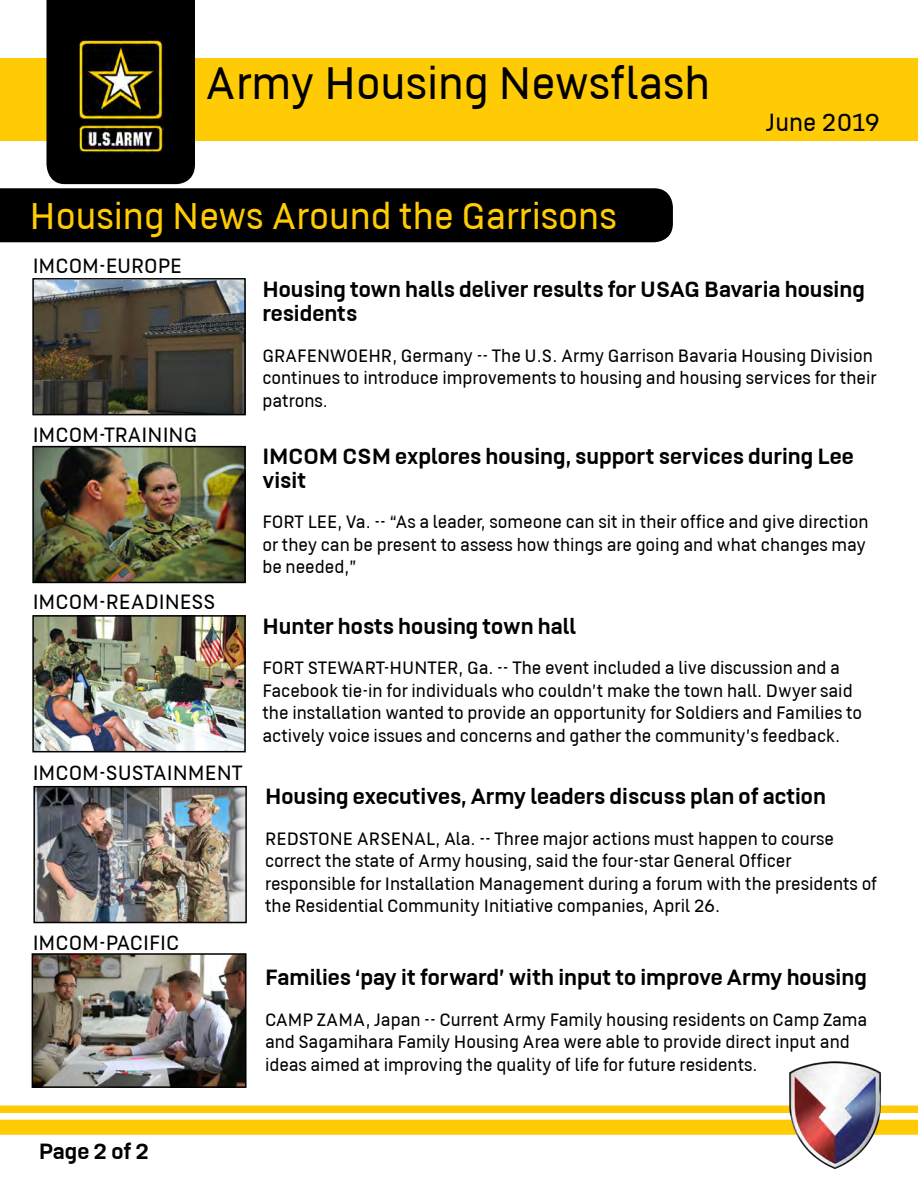
<style>
.page{position:relative;width:918px;height:1188px;background:#fff}
.page>*{position:absolute;margin:0;border:0;box-sizing:border-box;transform-origin:0 0}
.t1{font:300 49.5px "US Army";color:#000}
.t2{font:300 40.5px "US Army";color:#ffcb05}
.t3{font:300 27px "US Army";color:#000}
.t4{font:700 24px/24px "US Army";color:#000}
.t5{font:300 22.5px "US Army";color:#000}
.t6{font:300 19.5px/22.5px "US Army";color:#000}
</style>
<div class="page">
<div style="left:0;top:59px;width:918px;height:82px;background:#ffcb05"></div>
<svg style="left:0;top:0;width:673px;height:242px"></svg>
<img style="left:78px;top:38px;width:86px;height:116px">
<div style="left:0;top:1106px;width:918px;height:7px;background:#ffcb05"></div>
<div style="left:0;top:1120px;width:918px;height:15px;background:#ffcb05"></div>
<img style="left:35px;top:281px;width:208px;height:131px">
<div style="left:32px;top:278px;width:214px;height:137px;border:2px solid #000"></div>
<img style="left:35px;top:449px;width:208px;height:131px">
<div style="left:32px;top:446px;width:214px;height:137px;border:2px solid #000"></div>
<img style="left:35px;top:618px;width:208px;height:131px">
<div style="left:32px;top:615px;width:214px;height:137px;border:2px solid #000"></div>
<img style="left:36px;top:789px;width:208px;height:131px">
<div style="left:33px;top:786px;width:214px;height:137px;border:2px solid #000"></div>
<img style="left:768px;top:1061px;width:119px;height:108px">
<img style="left:35px;top:956px;width:209px;height:129px">
<div style="left:32px;top:953px;width:215px;height:135px;border:2px solid #000"></div>
<h1 class="t1" style="left:205px;top:57px;width:507px">Army Housing Newsflash</h1>
<h2 class="t2" style="left:30px;top:195px;width:589px">Housing News Around the Garrisons</h2>
<p class="t5" style="left:33px;top:254px;width:151px">IMCOM-EUROPE</p>
<h3 class="t3" style="left:766px;top:108px;width:116px">June 2019</h3>
<p class="t5" style="left:33px;top:423px;width:166px">IMCOM-TRAINING</p>
<p class="t5" style="left:33px;top:590px;width:184px">IMCOM-READINESS</p>
<p class="t5" style="left:33px;top:761px;width:211px">IMCOM-SUSTAINMENT</p>
<p class="t5" style="left:33px;top:931px;width:148px">IMCOM-PACIFIC</p>
<p class="t4" style="left:262px;top:278px;width:604px">Housing town halls deliver results for USAG Bavaria housing residents</p>
<p class="t6" style="left:262px;top:345px;width:616px">GRAFENWOEHR, Germany -- The U.S. Army Garrison Bavaria Housing Division continues to introduce improvements to housing and housing services for their patrons.</p>
<p class="t4" style="left:262px;top:444px;width:593px">IMCOM CSM explores housing, support services during Lee visit</p>
<p class="t6" style="left:262px;top:511px;width:608px">FORT LEE, Va. -- “As a leader, someone can sit in their office and give direction or they can be present to assess how things are going and what changes may be needed,”</p>
<p class="t4" style="left:262px;top:614px;width:315px">Hunter hosts housing town hall</p>
<p class="t6" style="left:262px;top:657px;width:601px">FORT STEWART-HUNTER, Ga. -- The event included a live discussion and a Facebook tie-in for individuals who couldn’t make the town hall. Dwyer said the installation wanted to provide an opportunity for Soldiers and Families to actively voice issues and concerns and gather the community’s feedback.</p>
<p class="t4" style="left:265px;top:785px;width:562px">Housing executives, Army leaders discuss plan of action</p>
<p class="t6" style="left:265px;top:828px;width:614px">REDSTONE ARSENAL, Ala. -- Three major actions must happen to course correct the state of Army housing, said the four-star General Officer responsible for Installation Management during a forum with the presidents of the Residential Community Initiative companies, April 26.</p>
<p class="t4" style="left:265px;top:966px;width:603px">Families ‘pay it forward’ with input to improve Army housing</p>
<p class="t6" style="left:265px;top:1009px;width:604px">CAMP ZAMA, Japan -- Current Army Family housing residents on Camp Zama and Sagamihara Family Housing Area were able to provide direct input and ideas aimed at improving the quality of life for future residents.</p>
<p class="t4" style="left:39px;top:1140px;width:112px">Page 2 of 2</p>
</div>
